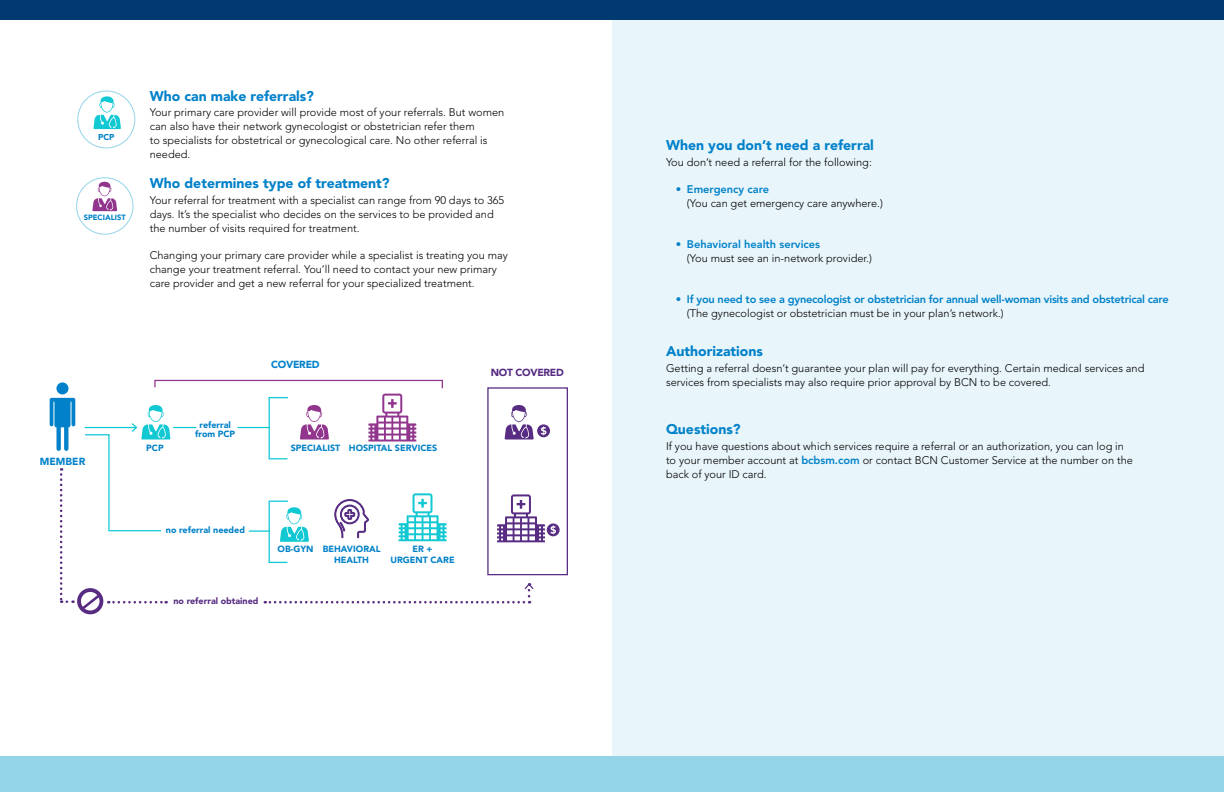
<style>
.page{position:relative;width:1224px;height:792px;background:#fff}
.page>*{position:absolute;margin:0;border:0;box-sizing:border-box;transform-origin:0 0}
.t1{font:900 14px "Avenir LT Std";color:#0081c9}
.t2{font:300 11px/14px "Avenir LT Std";color:#000}
.t3{font:800 11px "Avenir LT Std";letter-spacing:-.02em;color:#0081c9}
.t4{font:800 11px "Avenir LT Std";color:#0081c9}
.t5{font:900 10.2px "Avenir LT Std";letter-spacing:-.025em;color:#0081c9}
.t6{font:900 10.2px "Avenir LT Std";letter-spacing:-.025em;color:#572c82}
.t7{font:900 8.9px/10.7px "Avenir LT Std";color:#0081c9;text-align:center}
.t8{font:900 8.9px "Avenir LT Std";color:#572c82}
.t9{font:900 8.5px "Avenir LT Std";color:#0081c9}
.t10{font:900 7.6px "Avenir LT Std";color:#0081c9}
.s1{font-weight:800;color:#0081c9}
</style>
<div class="page">
<div style="left:612px;top:7px;width:612px;height:754px;background:#e8f5fa"></div>
<div style="left:0;top:0;width:1224px;height:19px;background:#003a70"></div>
<div style="left:0;top:756px;width:1224px;height:36px;background:#93d4e9"></div>
<svg style="left:93px;top:96px;width:28px;height:33px"></svg>
<div style="left:77px;top:91px;width:58px;height:57px;border:1px solid #93d4e9;border-radius:50%"></div>
<svg style="left:92px;top:182px;width:25px;height:29px"></svg>
<div style="left:76px;top:177px;width:57px;height:58px;border:1px solid #93d4e9;border-radius:50%"></div>
<div style="left:487px;top:387px;width:81px;height:188px;border:1px solid #572c82"></div>
<div style="left:77px;top:588px;width:26px;height:26px;border:4px solid #572c82;border-radius:50%"></div>
<svg style="left:50px;top:379px;width:510px;height:233px"></svg>
<p class="t9" style="left:98px;top:132px;width:18px">PCP</p>
<p class="t10" style="left:84px;top:213px;width:44px">SPECIALIST</p>
<p class="t1" style="left:150px;top:87px;width:166px">Who can make referrals?</p>
<p class="t2" style="left:150px;top:105px;width:356px">Your primary care provider will provide most of your referrals. But women can also have their network gynecologist or obstetrician refer them<br>to specialists for obstetrical or gynecological care. No other referral is needed.</p>
<p class="t1" style="left:150px;top:175px;width:241px">Who determines type of treatment?</p>
<p class="t2" style="left:150px;top:193px;width:356px">Your referral for treatment with a specialist can range from 90 days to 365 days. It’s the specialist who decides on the services to be provided and the number of visits required for treatment.</p>
<p class="t2" style="left:150px;top:249px;width:360px">Changing your primary care provider while a specialist is treating you may change your treatment referral. You’ll need to contact your new primary care provider and get a new referral for your specialized treatment.</p>
<p class="t5" style="left:40px;top:455px;width:47px">MEMBER</p>
<p class="t7" style="left:195px;top:421px;width:42px;line-height:8.9px">referral from PCP</p>
<p class="t5" style="left:271px;top:358px;width:50px">COVERED</p>
<p class="t7" style="left:146px;top:443px;width:19px">PCP</p>
<p class="t7" style="left:291px;top:443px;width:148px">SPECIALIST HOSPITAL SERVICES</p>
<p class="t7" style="left:166px;top:525px;width:81px">no referral needed</p>
<p class="t8" style="left:173px;top:595px;width:87px">no referral obtained</p>
<p class="t7" style="left:323px;top:544px;width:59px">BEHAVIORAL<br>HEALTH</p>
<p class="t7" style="left:278px;top:544px;width:37px">OB-GYN</p>
<p class="t7" style="left:390px;top:544px;width:66px">ER +<br>URGENT CARE</p>
<p class="t6" style="left:491px;top:366px;width:75px">NOT COVERED</p>
<p class="t1" style="left:666px;top:137px;width:209px">When you don’t need a referral</p>
<p class="t2" style="left:666px;top:155px;width:207px">You don’t need a referral for the following:</p>
<p class="t4" style="left:676px;top:183px;width:95px">• Emergency care</p>
<p class="t2" style="left:687px;top:196px;width:197px">(You can get emergency care anywhere.)</p>
<p class="t4" style="left:676px;top:238px;width:146px">• Behavioral health services</p>
<p class="t2" style="left:687px;top:251px;width:186px">(You must see an in-network provider.)</p>
<p class="t3" style="left:676px;top:293px;width:494px">• If you need to see a gynecologist or obstetrician for annual well-woman visits and obstetrical care</p>
<p class="t2" style="left:687px;top:306px;width:318px">(The gynecologist or obstetrician must be in your plan’s network.)</p>
<p class="t1" style="left:666px;top:343px;width:98px">Authorizations</p>
<p class="t2" style="left:666px;top:361px;width:480px">Getting a referral doesn’t guarantee your plan will pay for everything. Certain medical services and services from specialists may also require prior approval by BCN to be covered.</p>
<p class="t1" style="left:666px;top:421px;width:76px">Questions?</p>
<p class="t2" style="left:666px;top:439px;width:468px">If you have questions about which services require a referral or an authorization, you can log in to your member account at <span class="s1">bcbsm.com</span> or contact BCN Customer Service at the number on the back of your ID card.</p>
</div>
